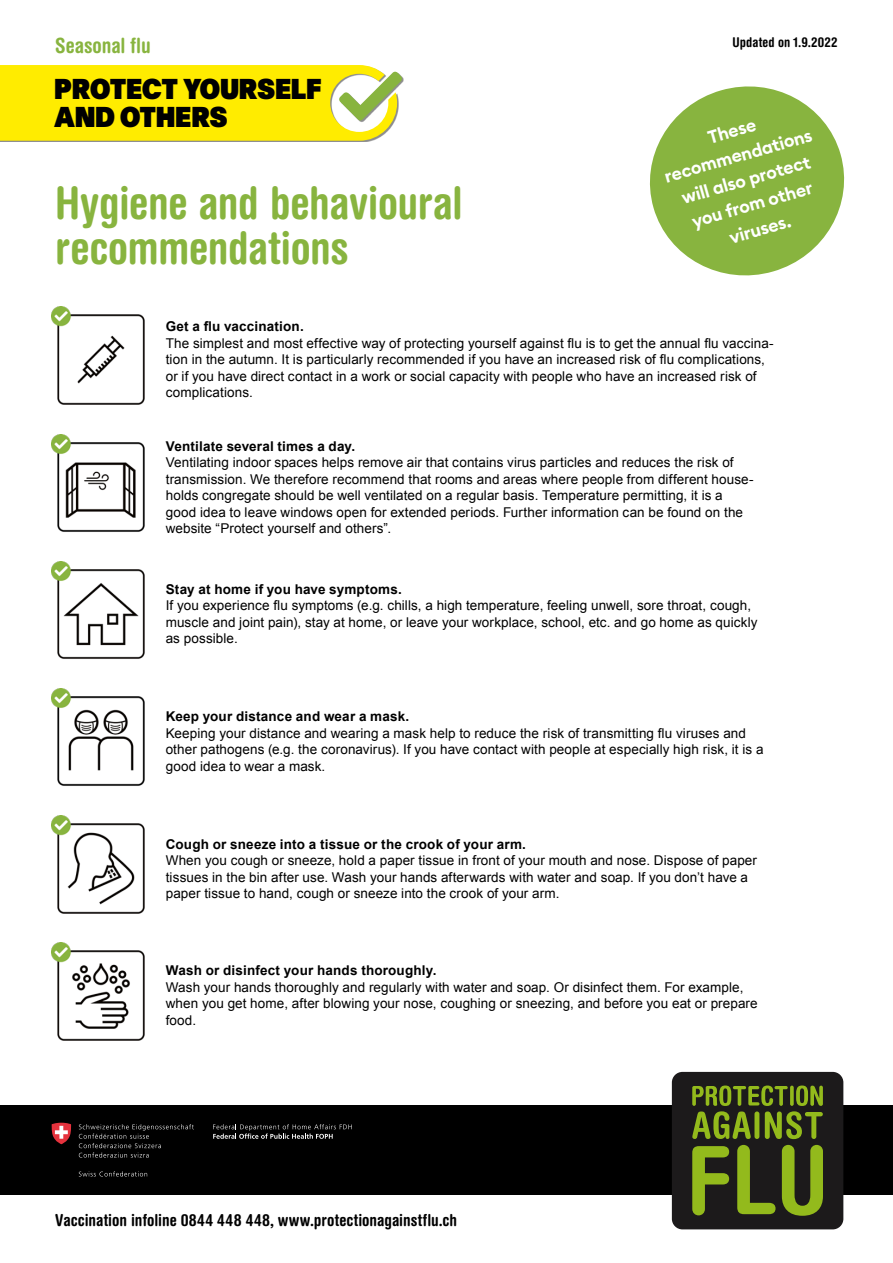
<style>
.page{position:relative;width:893px;height:1263px;background:#fff}
.page>*{position:absolute;margin:0;border:0;box-sizing:border-box;transform-origin:0 0}
.t1{font:700 condensed 45px/45px "Helvetica Rounded";letter-spacing:-.01em;color:#88b43f}
.t2{font:28.05px/28.8px "Plain Super";color:#000;scale:.9 1}
.t3{font:700 condensed 21px "Helvetica Rounded";letter-spacing:-.005em;color:#88b43f}
.t4{font:600 18px/25.5px "Euclid Circular B";color:#fff;text-align:center}
.t5{font:700 condensed 16.5px "Helvetica Rounded";color:#000}
.t6{font:13.5px/16.5px "Arial";letter-spacing:.005em;color:#000}
.t7{font:700 13.5px "Arial";letter-spacing:.01em;color:#000}
.t8{font:700 condensed 13.5px "Helvetica Rounded";letter-spacing:.01em;color:#000}
</style>
<div class="page">
<div style="left:0;top:1106px;width:893px;height:89px;background:#000"></div>
<svg style="left:213px;top:1124px;width:139px;height:15px"></svg>
<svg style="left:79px;top:1124px;width:115px;height:34px"></svg>
<svg style="left:79px;top:1171px;width:68px;height:5px"></svg>
<svg style="left:52px;top:1123px;width:19px;height:21px"></svg>
<svg style="left:649px;top:86px;width:196px;height:190px;fill:#88b43f"></svg>
<img style="left:52px;top:307px;width:93px;height:98px">
<img style="left:52px;top:434px;width:93px;height:98px">
<img style="left:52px;top:561px;width:93px;height:98px">
<img style="left:52px;top:688px;width:93px;height:98px">
<img style="left:52px;top:816px;width:93px;height:98px">
<img style="left:52px;top:943px;width:93px;height:98px">
<svg style="left:0;top:65px;width:402px;height:76px;background:#f9ea19"></svg>
<div style="left:672px;top:1072px;width:171px;height:157px;background:#1c1a1b;border-radius:11px"></div>
<svg style="left:692px;top:1146px;width:37px;height:69px"></svg>
<svg style="left:737px;top:1145px;width:38px;height:69px"></svg>
<svg style="left:782px;top:1145px;width:41px;height:71px"></svg>
<svg style="left:692px;top:1085px;width:131px;height:54px"></svg>
<h3 class="t3" style="left:55px;top:33px;width:97px">Seasonal flu</h3>
<h2 class="t2" style="left:54px;top:72px;width:299px">PROTECT YOURSELF<br>AND OTHERS</h2>
<h1 class="t1" style="left:55px;top:180px;width:409px">Hygiene and behavioural recommendations</h1>
<p class="t8" style="left:732px;top:34px;width:107px">Updated on 1.9.2022</p>
<h3 class="t4" style="left:654px;top:140px;width:154px;rotate:-16deg">These recommendations will also protect you from other viruses.</h3>
<p class="t7" style="left:166px;top:318px;width:140px">Get a flu vaccination.</p>
<p class="t6" style="left:166px;top:335px;width:609px">The simplest and most effective way of protecting yourself against flu is to get the annual flu vaccina&shy;tion in the autumn. It is particularly recommended if you have an increased risk of flu complications, or if you have direct contact in a work or social capacity with people who have an increased risk of complications.</p>
<p class="t7" style="left:166px;top:437px;width:191px">Ventilate several times a day.</p>
<p class="t6" style="left:166px;top:454px;width:589px">Ventilating indoor spaces helps remove air that contains virus particles and reduces the risk of transmission. We therefore recommend that rooms and areas where people from different house&shy;holds congregate should be well ventilated on a regular basis. Temperature permitting, it is a good idea to leave windows open for extended periods. Further information can be found on the website “Protect yourself and others”.</p>
<p class="t7" style="left:166px;top:580px;width:237px">Stay at home if you have symptoms.</p>
<p class="t6" style="left:166px;top:598px;width:593px">If you experience flu symptoms (e.g. chills, a high temperature, feeling unwell, sore throat, cough, muscle and joint pain), stay at home, or leave your workplace, school, etc. and go home as quickly as possible.</p>
<p class="t7" style="left:166px;top:707px;width:245px">Keep your distance and wear a mask.</p>
<p class="t6" style="left:166px;top:725px;width:599px">Keeping your distance and wearing a mask help to reduce the risk of transmitting flu viruses and other pathogens (e.g. the coronavirus). If you have contact with people at especially high risk, it is a good idea to wear a mask.</p>
<p class="t7" style="left:166px;top:835px;width:362px">Cough or sneeze into a tissue or the crook of your arm.</p>
<p class="t6" style="left:166px;top:852px;width:593px">When you cough or sneeze, hold a paper tissue in front of your mouth and nose. Dispose of paper tissues in the bin after use. Wash your hands afterwards with water and soap. If you don’t have a paper tissue to hand, cough or sneeze into the crook of your arm.</p>
<p class="t7" style="left:166px;top:962px;width:272px">Wash or disinfect your hands thoroughly.</p>
<p class="t6" style="left:166px;top:979px;width:593px">Wash your hands thoroughly and regularly with water and soap. Or disinfect them. For example, when you get home, after blowing your nose, coughing or sneezing, and before you eat or prepare food.</p>
<p class="t5" style="left:55px;top:1210px;width:403px">Vaccination infoline 0844 448 448, www.protectionagainstflu.ch</p>
</div>
